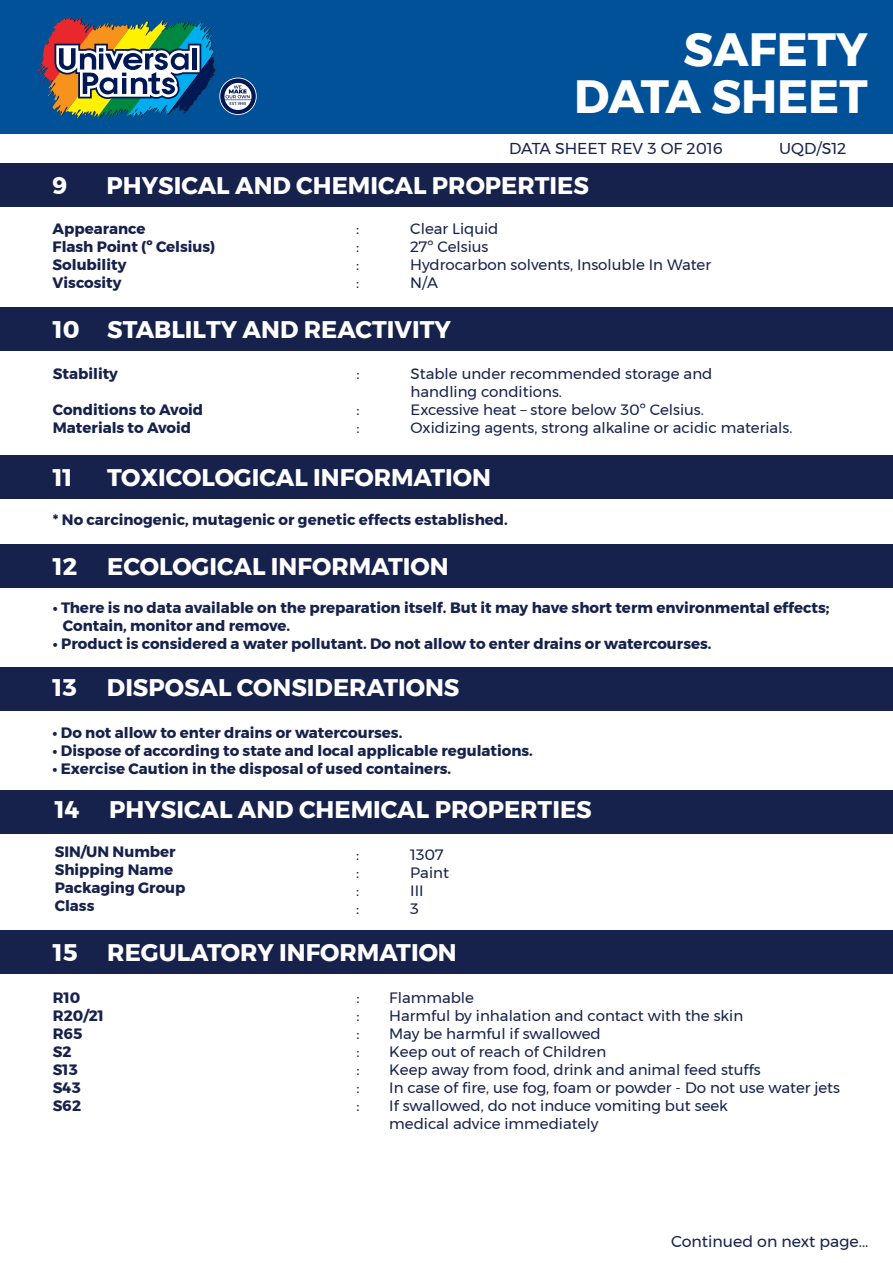
<style>
.page{position:relative;width:893px;height:1263px;background:#fff}
.page>*{position:absolute;margin:0;border:0;box-sizing:border-box;transform-origin:0 0}
.t1{font:700 46.5px/47px "Montserrat";color:#fff;text-align:right}
.t2{font:700 24px "Montserrat";color:#fff}
.t3{font:15.75px "Montserrat";color:#17224c}
.t4{font:700 15px/18px "Montserrat";color:#17224c}
.t5{font:15px/18px "Montserrat";color:#17224c}
</style>
<div class="page">
<div style="left:0;top:930px;width:893px;height:43px;background:#17224c"></div>
<div style="left:0;top:163px;width:892px;height:44px;background:#17224c"></div>
<div style="left:0;top:0;width:892px;height:134px;background:#015198"></div>
<svg style="left:38px;top:17px;width:219px;height:102px"></svg>
<div style="left:0;top:307px;width:893px;height:44px;background:#17224c"></div>
<div style="left:0;top:790px;width:892px;height:43px;background:#17224c"></div>
<div style="left:0;top:455px;width:893px;height:44px;background:#17224c"></div>
<div style="left:0;top:544px;width:893px;height:44px;background:#17224c"></div>
<div style="left:0;top:667px;width:892px;height:43px;background:#17224c"></div>
<h1 class="t1" style="left:574px;top:26px;width:295px">SAFETY<br>DATA SHEET</h1>
<p class="t3" style="left:509px;top:137px;width:215px">DATA SHEET REV 3 OF 2016</p>
<p class="t3" style="left:779px;top:137px;width:68px">UQD/S12</p>
<h2 class="t2" style="left:53px;top:166px;width:17px">9</h2>
<h2 class="t2" style="left:107px;top:166px;width:484px">PHYSICAL AND CHEMICAL PROPERTIES</h2>
<p class="t4" style="left:53px;top:219px;width:164px">Appearance<br>Flash Point (º Celsius)<br>Solubility<br>Viscosity</p>
<p class="t5" style="left:356px;top:219px;width:5px">:</p>
<p class="t5" style="left:410px;top:219px;width:90px">Clear Liquid</p>
<p class="t5" style="left:356px;top:237px;width:5px">:</p>
<p class="t5" style="left:410px;top:237px;width:80px">27º Celsius</p>
<p class="t5" style="left:356px;top:255px;width:5px">:</p>
<p class="t5" style="left:410px;top:255px;width:302px">Hydrocarbon solvents, Insoluble In Water</p>
<p class="t5" style="left:356px;top:273px;width:5px">:</p>
<p class="t5" style="left:410px;top:273px;width:29px">N/A</p>
<h2 class="t2" style="left:53px;top:310px;width:399px">10 STABLILTY AND REACTIVITY</h2>
<p class="t4" style="left:53px;top:365px;width:67px">Stability</p>
<p class="t4" style="left:53px;top:401px;width:152px">Conditions to Avoid<br>Materials to Avoid</p>
<p class="t5" style="left:356px;top:365px;width:5px">:</p>
<p class="t5" style="left:410px;top:365px;width:303px">Stable under recommended storage and handling conditions.</p>
<p class="t5" style="left:356px;top:401px;width:5px">:</p>
<p class="t5" style="left:410px;top:401px;width:295px">Excessive heat – store below 30º Celsius.</p>
<p class="t5" style="left:356px;top:419px;width:5px">:</p>
<p class="t5" style="left:410px;top:419px;width:383px">Oxidizing agents, strong alkaline or acidic materials.</p>
<h2 class="t2" style="left:53px;top:458px;width:21px">11</h2>
<h2 class="t2" style="left:107px;top:458px;width:385px">TOXICOLOGICAL INFORMATION</h2>
<p class="t4" style="left:53px;top:511px;width:456px">* No carcinogenic, mutagenic or genetic effects established.</p>
<h2 class="t2" style="left:53px;top:547px;width:397px">12 ECOLOGICAL INFORMATION</h2>
<p class="t4" style="left:63px;top:599px;width:768px;text-indent:-10px">• There is no data available on the preparation itself. But it may have short term environmental effects;<br>Contain, monitor and remove.</p>
<p class="t4" style="left:53px;top:635px;width:660px">• Product is considered a water pollutant. Do not allow to enter drains or watercourses.</p>
<h2 class="t2" style="left:53px;top:668px;width:408px">13 DISPOSAL CONSIDERATIONS</h2>
<p class="t4" style="left:53px;top:724px;width:351px">• Do not allow to enter drains or watercourses.</p>
<p class="t4" style="left:53px;top:742px;width:482px">• Dispose of according to state and local applicable regulations.</p>
<p class="t4" style="left:53px;top:760px;width:400px">• Exercise Caution in the disposal of used containers.</p>
<h2 class="t2" style="left:55px;top:790px;width:538px">14 PHYSICAL AND CHEMICAL PROPERTIES</h2>
<p class="t4" style="left:55px;top:843px;width:132px">SIN/UN Number<br>Shipping Name<br>Packaging Group<br>Class</p>
<p class="t5" style="left:356px;top:845px;width:5px">:</p>
<p class="t5" style="left:410px;top:845px;width:35px">1307</p>
<p class="t5" style="left:356px;top:863px;width:5px">:</p>
<p class="t5" style="left:410px;top:863px;width:40px">Paint</p>
<p class="t5" style="left:356px;top:881px;width:5px">:</p>
<p class="t5" style="left:410px;top:881px;width:15px">III</p>
<p class="t5" style="left:356px;top:899px;width:5px">:</p>
<p class="t5" style="left:410px;top:899px;width:10px">3</p>
<h2 class="t2" style="left:53px;top:933px;width:405px">15 REGULATORY INFORMATION</h2>
<p class="t4" style="left:53px;top:988px;width:52px">R10<br>R20/21<br>R65<br>S2<br>S13<br>S43<br>S62</p>
<p class="t5" style="left:357px;top:988px;width:5px;text-align:justify">: : : : : : :</p>
<p class="t5" style="left:389px;top:988px;width:452px">Flammable<br>Harmful by inhalation and contact with the skin<br>May be harmful if swallowed<br>Keep out of reach of Children<br>Keep away from food, drink and animal feed stuffs<br>In case of fire, use fog, foam or powder - Do not use water jets If swallowed, do not induce vomiting but seek<br>medical advice immediately</p>
<p class="t3" style="left:671px;top:1229px;width:199px">Continued on next page...</p>
</div>
